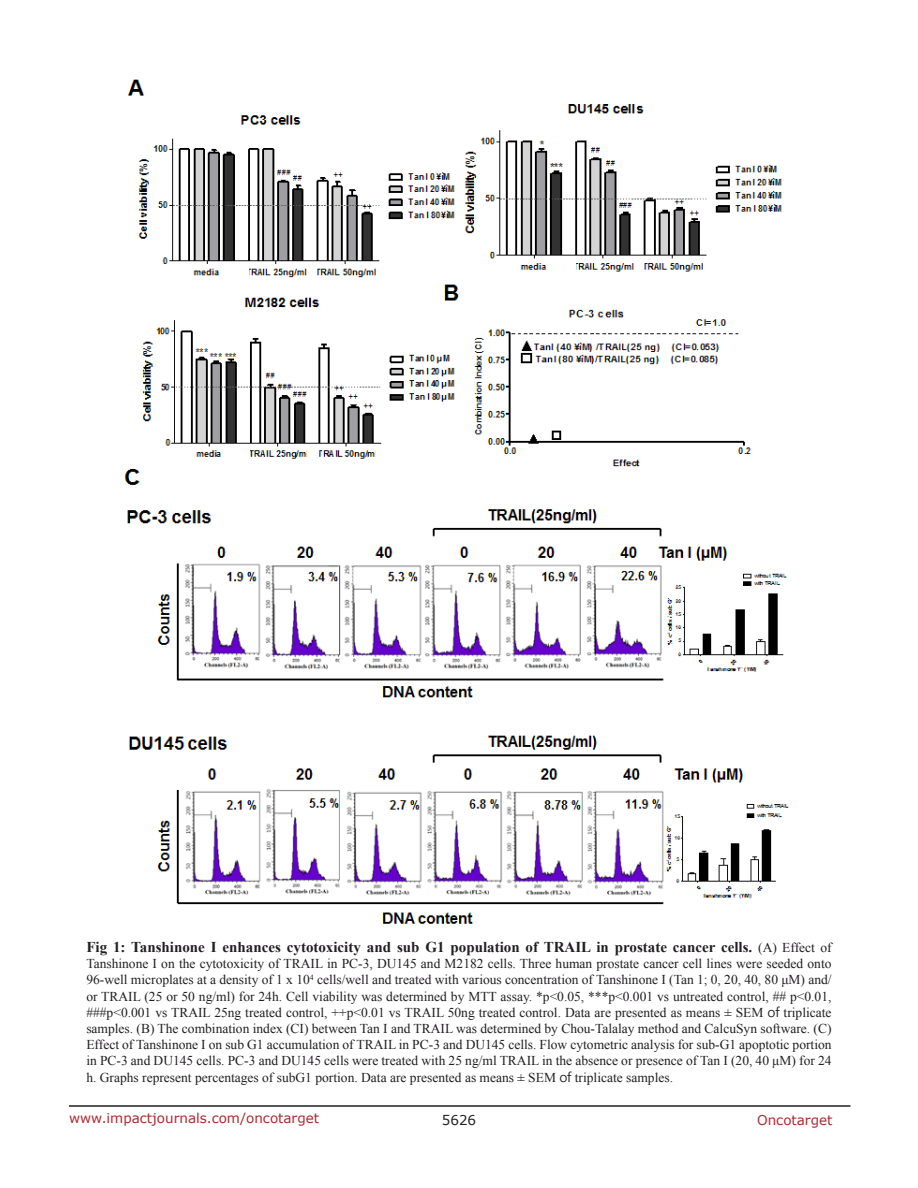
<style>
.page{position:relative;width:918px;height:1188px;background:#fff}
.page>*{position:absolute;margin:0;border:0;box-sizing:border-box;transform-origin:0 0}
.FigureText{font:700 15px "Times New Roman";color:#221f22}
.FigureText-2{font:13.5px/16.2px "Times New Roman";color:#221f22;text-align:justify}
.t1{font:13.5px "Verdana";color:#ac2b31}
.t2{font:13.5px "Verdana";color:#221f22}
.s1{font-weight:400;font-size:13.5px}
.s2{font-family:"Malgun Gothic";color:#231f20}
</style>
<div class="page">
<hr style="left:69px;top:1105px;width:781px;height:2px;background:#231f20">
<img style="left:124px;top:79px;width:665px;height:845px">
<p class="FigureText" style="left:86px;top:937px;width:747px">Fig 1: Tanshinone I enhances cytotoxicity and sub G1 population of TRAIL in prostate cancer cells. <span class="s1">(A) Effect of</span></p>
<p class="FigureText-2" style="left:86px;top:955px;width:747px">Tanshinone I on the cytotoxicity of TRAIL in PC-3, DU145 and M2182 cells. Three human prostate cancer cell lines were seeded onto 96-well microplates at a density of 1 x 10<sup>4</sup> cells/well and treated with various concentration of Tanshinone I (Tan 1; 0, 20, 40, 80 μM) and/ or TRAIL (25 or 50 ng/ml) for 24h. Cell viability was determined by MTT assay. *p&lt;0.05, ***p&lt;0.001 vs untreated control, ## p&lt;0.01, ###p&lt;0.001 vs TRAIL 25ng treated control, ++p&lt;0.01 vs TRAIL 50ng treated control. Data are presented as means ± SEM <span class="s2">of</span> triplicate samples. (B) The combination index (CI) between Tan I and TRAIL was determined by Chou-Talalay method and CalcuSyn software. (C)<br>Effect of Tanshinone I on sub G1 accumulation of TRAIL in PC-3 and DU145 cells. Flow cytometric analysis for sub-G1 apoptotic portion in PC-3 and DU145 cells. PC-3 and DU145 cells were treated with 25 ng/ml TRAIL in the absence or presence of Tan I (20, 40 μM) for 24 h. Graphs represent percentages of subG1 portion. Data are presented as means ± SEM <span class="s2">of</span> triplicate samples.</p>
<p class="t1" style="left:69px;top:1109px;width:252px">www.impactjournals.com/oncotarget</p>
<p class="t2" style="left:442px;top:1111px;width:36px">5626</p>
<p class="t1" style="left:757px;top:1111px;width:77px">Oncotarget</p>
</div>
